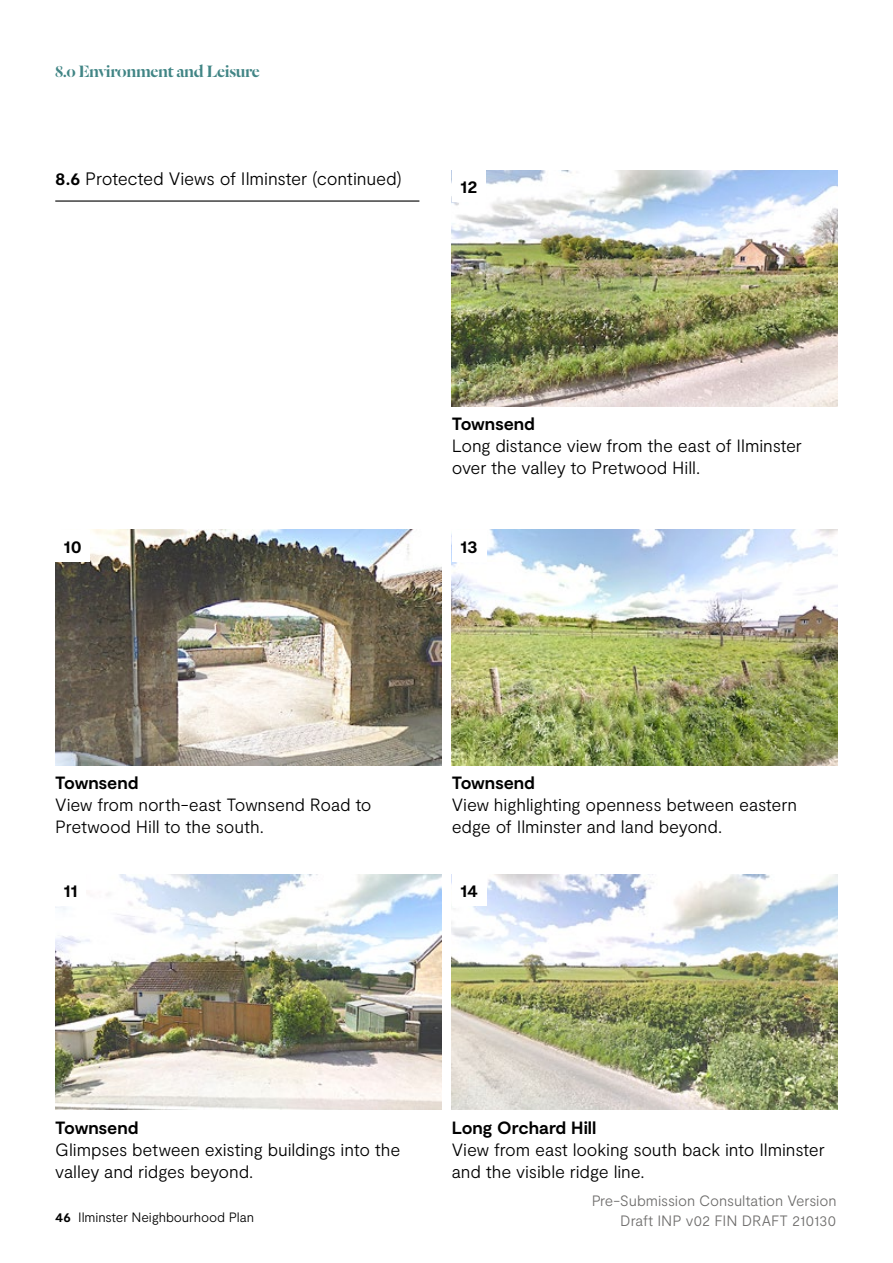
<style>
.page{position:relative;width:893px;height:1263px;background:#fff}
.page>*{position:absolute;margin:0;border:0;box-sizing:border-box;transform-origin:0 0}
.t1{font:300 18px "Moderat";letter-spacing:-.01em;color:#000}
.t2{font:500 18px "Dala Floda";letter-spacing:-.02em;color:#418585}
.t3{font:700 18px "Moderat";color:#000}
.t4{font:300 17.7px/22.2px "Moderat";letter-spacing:-.01em;color:#000}
.t5{font:700 17.7px "Moderat";letter-spacing:-.01em;color:#000}
.t6{font:300 15px/19.5px "Moderat";letter-spacing:-.01em;color:#6c6b6a;text-align:right}
.t7{font:300 13.5px "Moderat";letter-spacing:-.005em;color:#000}
.s1{font-weight:700}
</style>
<div class="page">
<img style="left:452px;top:170px;width:386px;height:236px">
<div style="left:452px;top:170px;width:34px;height:32px;background:#fff"></div>
<img style="left:55px;top:530px;width:386px;height:235px">
<img style="left:452px;top:530px;width:386px;height:235px">
<div style="left:55px;top:530px;width:35px;height:31px;background:#fff"></div>
<div style="left:452px;top:530px;width:34px;height:31px;background:#fff"></div>
<img style="left:55px;top:874px;width:386px;height:236px">
<img style="left:452px;top:874px;width:386px;height:236px">
<div style="left:452px;top:874px;width:34px;height:31px;background:#fff"></div>
<div style="left:55px;top:874px;width:31px;height:31px;background:#fff"></div>
<hr style="left:55px;top:200px;width:364px;height:2px;background:#000">
<p class="t2" style="left:55px;top:59px;width:206px">8.0 Environment and Leisure</p>
<p class="t1" style="left:55px;top:168px;width:348px"><span class="s1">8.6</span> Protected Views of Ilminster (continued)</p>
<p class="t3" style="left:460px;top:176px;width:19px">12</p>
<p class="t5" style="left:452px;top:413px;width:85px">Townsend</p>
<p class="t4" style="left:452px;top:435px;width:352px">Long distance view from the east of Ilminster over the valley to Pretwood Hill.</p>
<p class="t3" style="left:64px;top:536px;width:20px">10</p>
<p class="t3" style="left:460px;top:536px;width:19px">13</p>
<p class="t5" style="left:55px;top:772px;width:85px">Townsend</p>
<p class="t4" style="left:55px;top:794px;width:318px">View from north-east Townsend Road to<br>Pretwood Hill to the south.</p>
<p class="t5" style="left:452px;top:772px;width:85px">Townsend</p>
<p class="t4" style="left:452px;top:794px;width:347px">View highlighting openness between eastern edge of Ilminster and land beyond.</p>
<p class="t3" style="left:64px;top:880px;width:15px">11</p>
<p class="t3" style="left:460px;top:880px;width:19px">14</p>
<p class="t5" style="left:55px;top:1117px;width:85px">Townsend</p>
<p class="t4" style="left:55px;top:1139px;width:347px">Glimpses between existing buildings into the valley and ridges beyond.</p>
<p class="t7" style="left:55px;top:1209px;width:200px"><span class="s1">46</span> Ilminster Neighbourhood Plan</p>
<p class="t5" style="left:452px;top:1117px;width:146px">Long Orchard Hill</p>
<p class="t4" style="left:452px;top:1139px;width:374px">View from east looking south back into Ilminster and the visible ridge line.</p>
<p class="t6" style="left:591px;top:1192px;width:247px">Pre-Submission Consultation Version<br>Draft INP v02 FIN DRAFT 210130</p>
</div>
